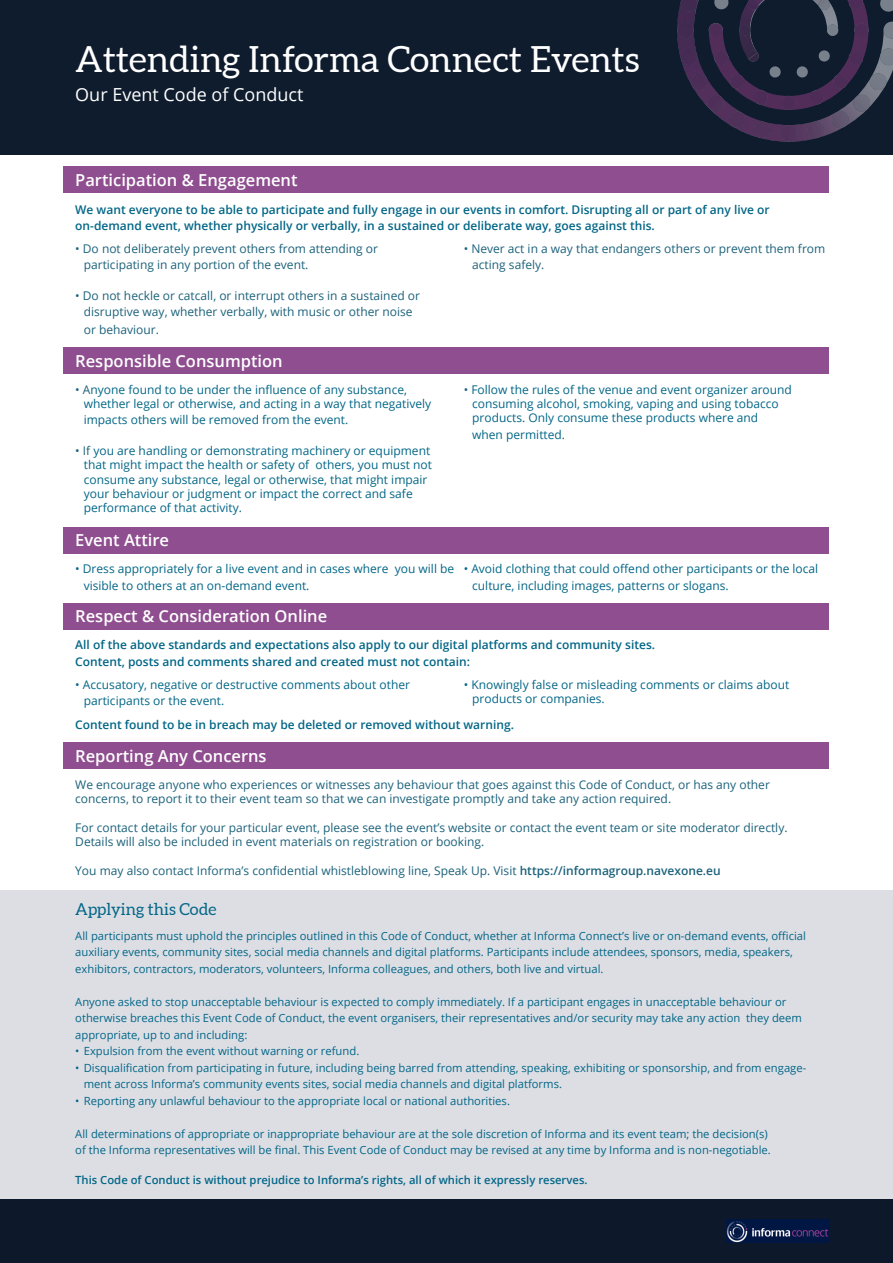
<style>
.page{position:relative;width:893px;height:1263px;background:#fff}
.page>*{position:absolute;margin:0;border:0;box-sizing:border-box;transform-origin:0 0}
.t1{font:36px "Aleo";color:#fff}
.t2{font:18px "Open Sans";color:#fff}
.t3{font:600 16.5px "Open Sans";color:#fff}
.t4{font:16.5px "Aleo";color:#036687}
.t5{font:12px/14.4px "Open Sans";color:#036687}
.t6{font:12px/16.2px "Open Sans";color:#1c627b}
.t7{font:600 12px/16.2px "Open Sans";color:#036687}
.t8{font:11.25px/16.5px "Open Sans";color:#036687}
.t9{font:600 11.25px "Open Sans";color:#036687}
.s1{color:#1c627b}
.s2{font-weight:600}
</style>
<div class="page">
<div style="left:64px;top:347px;width:765px;height:27px;background:#8f4e8f"></div>
<div style="left:64px;top:527px;width:765px;height:26px;background:#8f4e8f"></div>
<div style="left:64px;top:603px;width:765px;height:27px;background:#8f4e8f"></div>
<div style="left:64px;top:742px;width:765px;height:26px;background:#8f4e8f"></div>
<div style="left:0;top:0;width:893px;height:155px;background:#0e1c2e"></div>
<img style="left:677px;top:6px;width:3px;height:18px">
<img style="left:677px;top:22px;width:17px;height:16px;border-radius:8px">
<img style="left:780px;top:125px;width:17px;height:17px;border-radius:8px">
<svg style="left:680px;top:0;width:213px;height:139px"></svg>
<div style="left:0;top:891px;width:893px;height:335px;background:#dcdee4"></div>
<div style="left:0;top:1199px;width:893px;height:64px;background:#0e182b"></div>
<img style="left:726px;top:1219px;width:103px;height:24px">
<div style="left:64px;top:167px;width:765px;height:26px;background:#8f4e8f"></div>
<h1 class="t1" style="left:75px;top:43px;width:566px">Attending Informa Connect Events</h1>
<h2 class="t2" style="left:75px;top:81px;width:230px">Our Event Code of Conduct</h2>
<h3 class="t3" style="left:75px;top:168px;width:224px">Participation &amp; Engagement</h3>
<p class="t7" style="left:75px;top:201px;width:696px">We want everyone to be able to participate and fully engage in our events in comfort. Disrupting all or part of any live or on-demand event, whether physically or verbally, in a sustained or deliberate way, goes against this.</p>
<p class="t6" style="left:84px;top:240px;width:296px;text-indent:-9px">• Do not deliberately prevent others from attending or participating in any portion of the event.</p>
<p class="t6" style="left:75px;top:287px;width:346px;text-align:center">• Do not heckle or catcall, or interrupt others in a sustained or disruptive way, whether verbally, with music or other noise</p>
<p class="t6" style="left:84px;top:321px;width:77px">or behaviour.</p>
<p class="t6" style="left:472px;top:240px;width:355px;text-indent:-9px">• Never act in a way that endangers others or prevent them from acting safely.</p>
<h3 class="t3" style="left:75px;top:349px;width:209px">Responsible Consumption</h3>
<p class="t5" style="left:84px;top:382px;width:349px;text-indent:-9px"><span class="s1">• A</span>nyone found to be under the influence of any substance, whether legal or otherwise, and acting in a way that negatively</p>
<p class="t5" style="left:84px;top:412px;width:266px">impacts others will be removed from the event.</p>
<p class="t5" style="left:84px;top:443px;width:350px;text-indent:-9px"><span class="s1">• If</span> you are handling or demonstrating machinery or equipment that might impact the health or safety of others, you must not consume any substance, legal or otherwise, that might impair your behaviour or judgment or impact the correct and safe performance of that activity.</p>
<h3 class="t3" style="left:75px;top:529px;width:95px">Event Attire</h3>
<p class="t5" style="left:472px;top:382px;width:321px;text-indent:-9px"><span class="s1">•</span> Follow the rules of the venue and event organizer around consuming alcohol, smoking, vaping and using tobacco products. Only consume these products where and</p>
<p class="t5" style="left:472px;top:427px;width:94px">when permitted.</p>
<p class="t5" style="left:84px;top:560px;width:372px;line-height:16.2px;text-indent:-9px">• Dress appropriately for a live event and in cases where you will be visible to others at an on-demand event.</p>
<p class="t5" style="left:472px;top:560px;width:348px;line-height:16.2px;text-indent:-9px">• Avoid clothing that could offend other participants or the local culture, including images, patterns or slogans.</p>
<h3 class="t3" style="left:75px;top:605px;width:254px">Respect &amp; Consideration Online</h3>
<p class="t7" style="left:75px;top:637px;width:581px">All of the above standards and expectations also apply to our digital platforms and community sites.<br>Content, posts and comments shared and created must not contain:</p>
<p class="t5" style="left:84px;top:676px;width:328px;line-height:16.2px;text-indent:-9px">• Accusatory, negative or destructive comments about other participants or the event.</p>
<p class="t5" style="left:472px;top:677px;width:319px;text-indent:-9px">• Knowingly false or misleading comments or claims about products or companies.</p>
<p class="t7" style="left:75px;top:716px;width:440px">Content found to be in breach may be deleted or removed without warning.</p>
<h3 class="t3" style="left:75px;top:744px;width:193px">Reporting Any Concerns</h3>
<p class="t6" style="left:75px;top:777px;width:696px;line-height:14.4px">We encourage anyone who experiences or witnesses any behaviour that goes against this Code of Conduct, or has any other concerns, to report it to their event team so that we can investigate promptly and take any action required.</p>
<p class="t6" style="left:75px;top:820px;width:714px;line-height:14.4px">For contact details for your particular event, please see the event’s website or contact the event team or site moderator directly.<br>Details will also be included in event materials on registration or booking.</p>
<p class="t6" style="left:75px;top:862px;width:647px">You may also contact Informa’s confidential whistleblowing line, Speak Up. Visit <span class="s2">https://informagroup.navexone.eu</span></p>
<h3 class="t4" style="left:75px;top:902px;width:143px">Applying this Code</h3>
<p class="t8" style="left:75px;top:927px;width:732px">All participants must uphold the principles outlined in this Code of Conduct, whether at Informa Connect’s live or on-demand events, official auxiliary events, community sites, social media channels and digital platforms. Participants include attendees, sponsors, media, speakers, exhibitors, contractors, moderators, volunteers, Informa colleagues, and others, both live and virtual.</p>
<p class="t8" style="left:75px;top:993px;width:728px">Anyone asked to stop unacceptable behaviour is expected to comply immediately. If a participant engages in unacceptable behaviour or otherwise breaches this Event Code of Conduct, the event organisers, their representatives and/or security may take any action they deem appropriate, up to and including:</p>
<p class="t8" style="left:75px;top:1042px;width:286px">• Expulsion from the event without warning or refund.</p>
<p class="t8" style="left:84px;top:1059px;width:724px;text-indent:-9px">• Disqualification from participating in future, including being barred from attending, speaking, exhibiting or sponsorship, and from engage&shy;ment across Informa’s community events sites, social media channels and digital platforms.</p>
<p class="t8" style="left:75px;top:1092px;width:436px">• Reporting any unlawful behaviour to the appropriate local or national authorities.</p>
<p class="t8" style="left:75px;top:1125px;width:697px">All determinations of appropriate or inappropriate behaviour are at the sole discretion of Informa and its event team; the decision(s) of the Informa representatives will be final. This Event Code of Conduct may be revised at any time by Informa and is non-negotiable.</p>
<p class="t9" style="left:75px;top:1172px;width:514px">This Code of Conduct is without prejudice to Informa’s rights, all of which it expressly reserves.</p>
</div>
